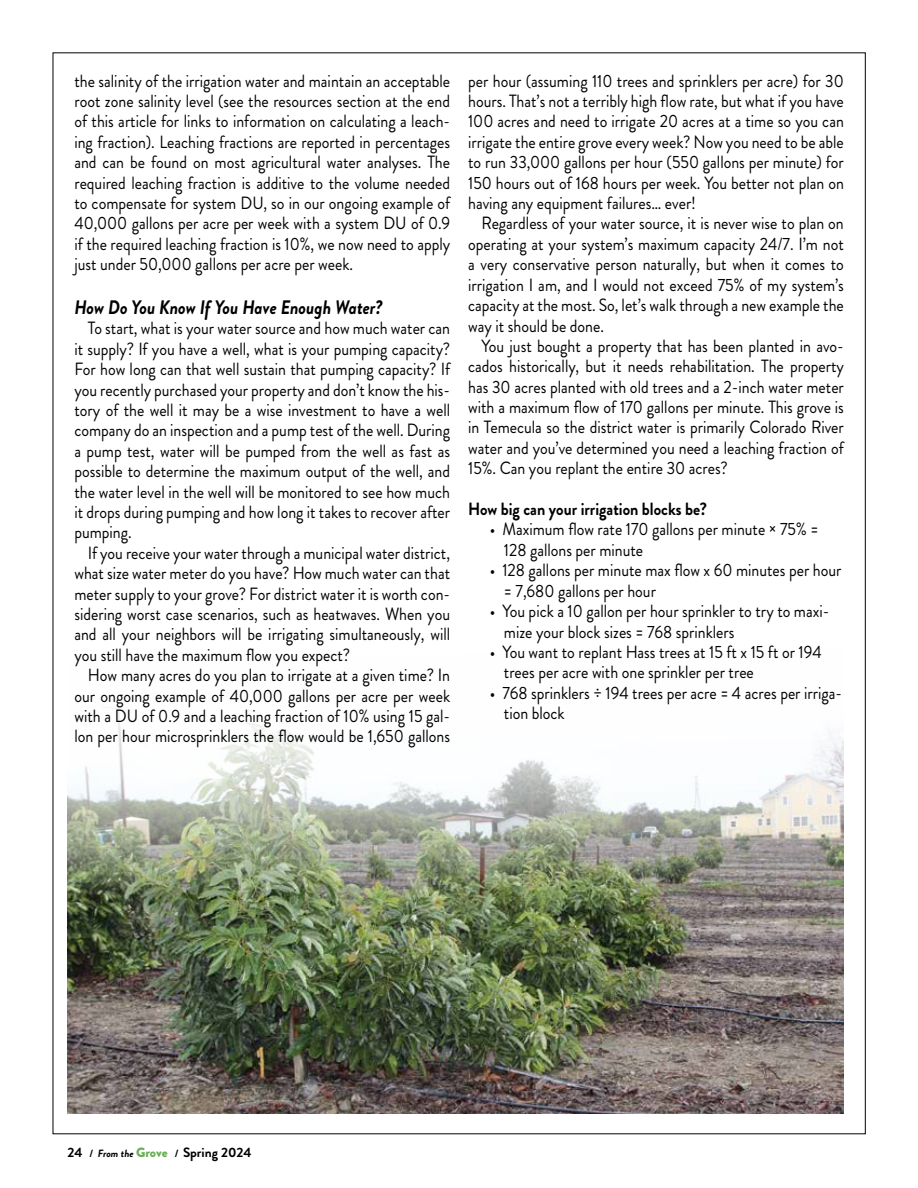
<style>
.page{position:relative;width:918px;height:1188px;background:#fff}
.page>*{position:absolute;margin:0;border:0;box-sizing:border-box;transform-origin:0 0}
.t1{font:italic 700 19.5px "Brandon Grotesque";color:#000;scale:.9 1}
.t2{font:17.7px/20.4px "Brandon Grotesque";color:#000;text-align:justify;scale:.9 1}
.t3{font:700 17.7px "Brandon Grotesque";color:#000;scale:.9 1}
.t4{font:700 13.5px "Brandon Grotesque";color:#000}
.s1{font-size:10.5px}
.s2{font-style:italic;font-size:10.5px}
.s3{font-weight:900;color:#66af53}
</style>
<div class="page">
<img style="left:68px;top:707px;width:776px;height:407px">
<p class="t2" style="left:74px;top:71px;width:419px">the salinity of the irrigation water and maintain an acceptable root zone salinity level (see the resources section at the end of this article for links to information on calculating a leach&shy;ing fraction). Leaching fractions are reported in percentages and can be found on most agricultural water analyses. The required leaching fraction is additive to the volume needed to compensate for system DU, so in our ongoing example of 40,000 gallons per acre per week with a system DU of 0.9 if the required leaching fraction is 10%, we now need to apply just under 50,000 gallons per acre per week.</p>
<p class="t1" style="left:74px;top:294px;width:344px">How Do You Know If You Have Enough Water?</p>
<p class="t2" style="left:74px;top:318px;width:419px;text-indent:14px">To start, what is your water source and how much water can it supply? If you have a well, what is your pumping capacity?<br>For how long can that well sustain that pumping capacity? If you recently purchased your property and don’t know the his&shy;tory of the well it may be a wise investment to have a well company do an inspection and a pump test of the well. During a pump test, water will be pumped from the well as fast as possible to determine the maximum output of the well, and the water level in the well will be monitored to see how much it drops during pumping and how long it takes to recover after pumping.</p>
<p class="t2" style="left:74px;top:543px;width:419px;text-indent:13px">If you receive your water through a municipal water district, what size water meter do you have? How much water can that meter supply to your grove? For district water it is worth con&shy;sidering worst case scenarios, such as heatwaves. When you and all your neighbors will be irrigating simultaneously, will you still have the maximum flow you expect?</p>
<p class="t2" style="left:74px;top:665px;width:419px;text-indent:13px">How many acres do you plan to irrigate at a given time? In our ongoing example of 40,000 gallons per acre per week with a DU of 0.9 and a leaching fraction of 10% using 15 gal&shy;lon per hour microsprinklers the flow would be 1,650 gallons</p>
<p class="t2" style="left:468px;top:71px;width:419px">per hour (assuming 110 trees and sprinklers per acre) for 30 hours. That’s not a terribly high flow rate, but what if you have 100 acres and need to irrigate 20 acres at a time so you can irrigate the entire grove every week? Now you need to be able to run 33,000 gallons per hour (550 gallons per minute) for 150 hours out of 168 hours per week. You better not plan on having any equipment failures… ever!</p>
<p class="t2" style="left:468px;top:213px;width:419px;text-indent:13px">Regardless of your water source, it is never wise to plan on operating at your system’s maximum capacity 24/7. I’m not a very conservative person naturally, but when it comes to irrigation I am, and I would not exceed 75% of my system’s capacity at the most. So, let’s walk through a new example the way it should be done.</p>
<p class="t2" style="left:468px;top:336px;width:419px;text-indent:14px">You just bought a property that has been planted in avo&shy;cados historically, but it needs rehabilitation. The property has 30 acres planted with old trees and a 2-inch water meter with a maximum flow of 170 gallons per minute. This grove is in Temecula so the district water is primarily Colorado River water and you’ve determined you need a leaching fraction of 15%. Can you replant the entire 30 acres?</p>
<p class="t3" style="left:468px;top:497px;width:267px">How big can your irrigation blocks be?</p>
<p class="t2" style="left:504px;top:519px;width:351px;text-indent:-14px">• Maximum flow rate 170 gallons per minute × 75% =<br>128 gallons per minute</p>
<p class="t2" style="left:504px;top:560px;width:377px;text-indent:-14px">• 128 gallons per minute max flow x 60 minutes per hour = 7,680 gallons per hour</p>
<p class="t2" style="left:504px;top:601px;width:363px;text-indent:-14px">• You pick a 10 gallon per hour sprinkler to try to maxi&shy;mize your block sizes = 768 sprinklers</p>
<p class="t2" style="left:504px;top:642px;width:355px;text-indent:-14px">• You want to replant Hass trees at 15 ft x 15 ft or 194 trees per acre with one sprinkler per tree</p>
<p class="t2" style="left:504px;top:683px;width:377px;text-indent:-14px">• 768 sprinklers ÷ 194 trees per acre = 4 acres per irriga&shy;tion block</p>
<p class="t4" style="left:68px;top:1143px;width:185px">24 <span class="s1">/</span> <span class="s2">From the</span> <span class="s3">Grove</span> <span class="s1">/</span> Spring 2024</p>
</div>
